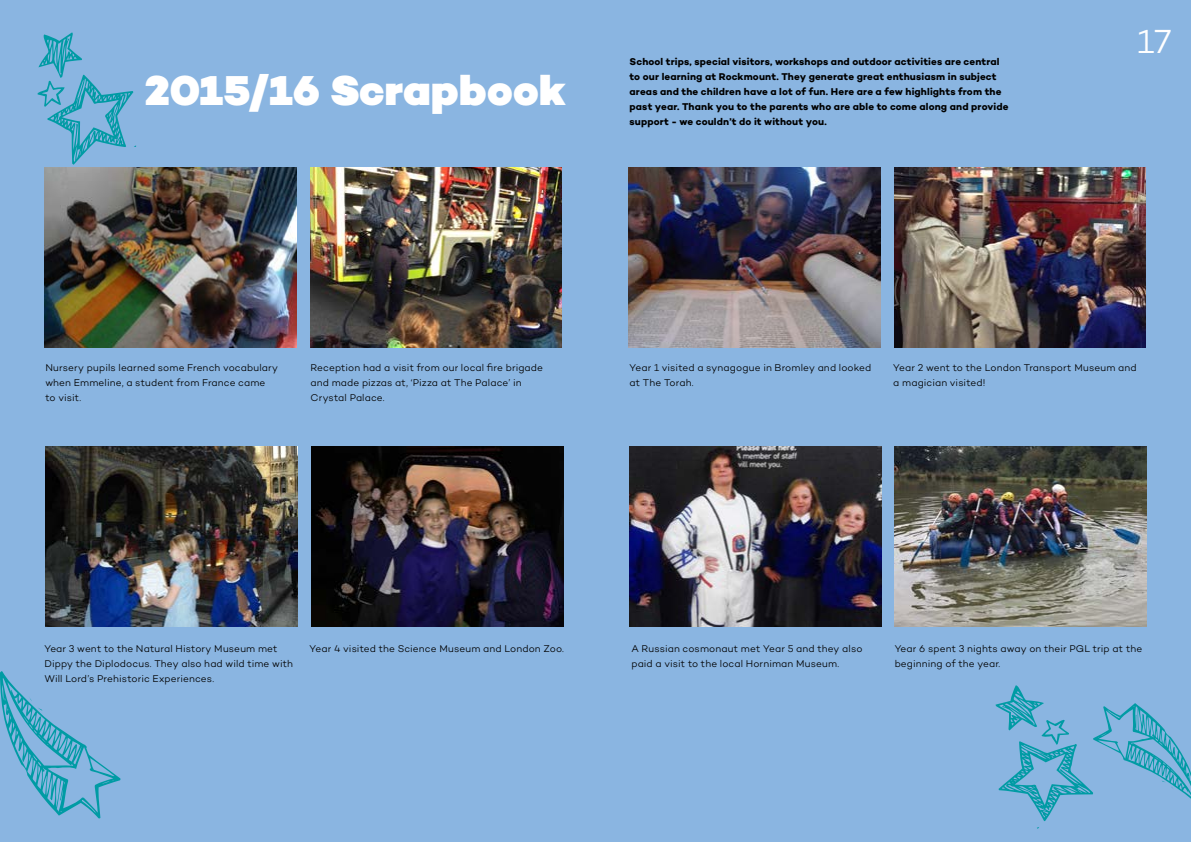
<style>
.page{position:relative;width:1191px;height:842px;background:#8ab5e1}
.page>*{position:absolute;margin:0;border:0;box-sizing:border-box;transform-origin:0 0}
.t1{font:900 42.5px "Campton";color:#fff}
.t2{font:34px "Campton Light DEMO";color:#fff}
.t3{font:10px/15px "Campton Light DEMO";letter-spacing:.01em;color:#000}
.t4{font:10px/15px "Campton Bold DEMO";letter-spacing:.01em;color:#000}
</style>
<div class="page">
<svg style="left:37px;top:32px;width:99px;height:133px"></svg>
<svg style="left:0;top:671px;width:121px;height:148px"></svg>
<img style="left:44px;top:167px;width:252px;height:180px">
<img style="left:310px;top:167px;width:251px;height:180px">
<img style="left:628px;top:167px;width:252px;height:180px">
<img style="left:894px;top:167px;width:251px;height:180px">
<img style="left:45px;top:446px;width:252px;height:180px">
<img style="left:311px;top:446px;width:252px;height:180px">
<img style="left:629px;top:446px;width:252px;height:180px">
<img style="left:894px;top:446px;width:252px;height:180px">
<svg style="left:995px;top:685px;width:196px;height:136px"></svg>
<h1 class="t1" style="left:145px;top:63px;width:423px">2015/16 Scrapbook</h1>
<p class="t4" style="left:629px;top:54px;width:380px">School trips, special visitors, workshops and outdoor activities are central to our learning at Rockmount. They generate great enthusiasm in subject areas and the children have a lot of fun. Here are a few highlights from the past year. Thank you to the parents who are able to come along and provide support - we couldn’t do it without you.</p>
<h2 class="t2" style="left:1137px;top:23px;width:36px">17</h2>
<p class="t3" style="left:45px;top:360px;width:234px">Nursery pupils learned some French vocabulary when Emmeline, a student from France came to visit.</p>
<p class="t3" style="left:310px;top:360px;width:234px">Reception had a visit from our local fire brigade and made pizzas at, ‘Pizza at The Palace’ in<br>Crystal Palace.</p>
<p class="t3" style="left:629px;top:360px;width:243px">Year 1 visited a synagogue in Bromley and looked at The Torah.</p>
<p class="t3" style="left:893px;top:360px;width:245px">Year 2 went to the London Transport Museum and a magician visited!</p>
<p class="t3" style="left:44px;top:641px;width:250px">Year 3 went to the Natural History Museum met<br>Dippy the Diplodocus. They also had wild time with<br>Will Lord’s Prehistoric Experiences.</p>
<p class="t3" style="left:309px;top:641px;width:256px">Year 4 visited the Science Museum and London Zoo.</p>
<p class="t3" style="left:631px;top:641px;width:233px">A Russian cosmonaut met Year 5 and they also paid a visit to the local Horniman Museum.</p>
<p class="t3" style="left:894px;top:641px;width:249px">Year 6 spent 3 nights away on their PGL trip at the beginning of the year.</p>
</div>
